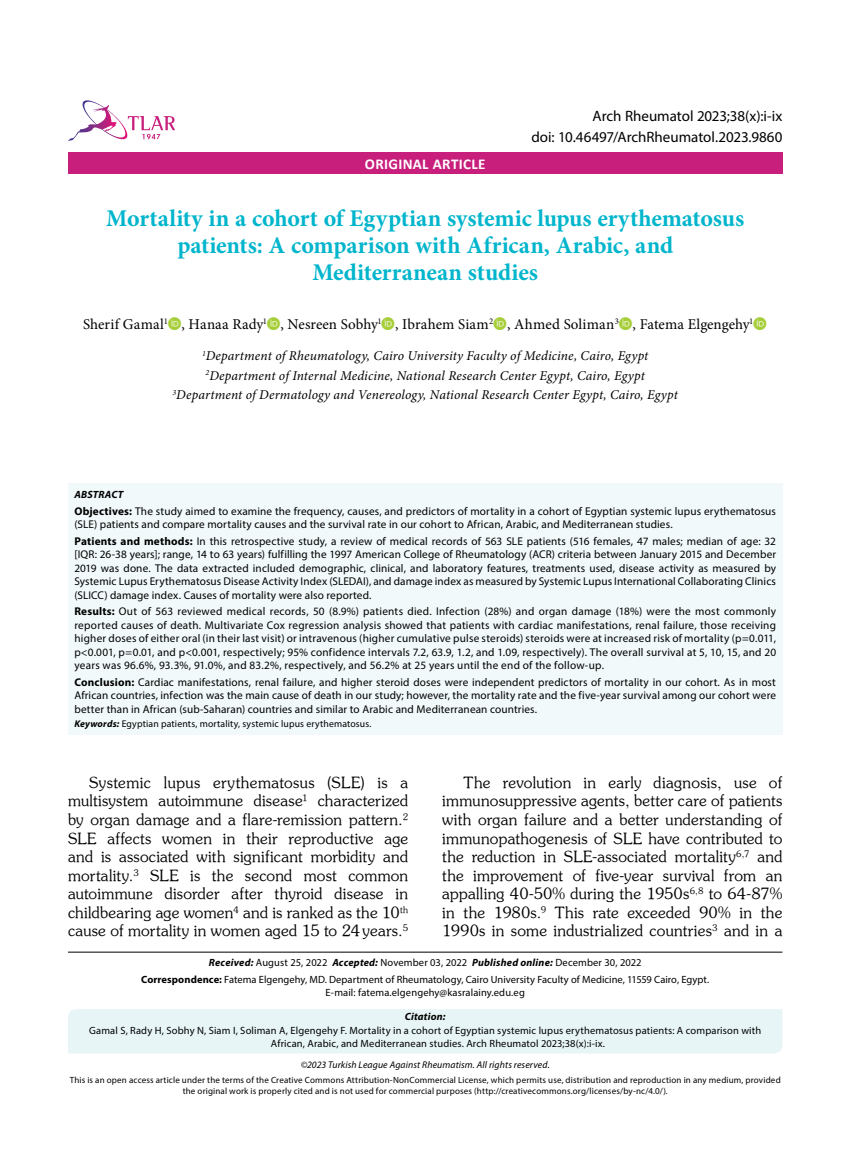
<style>
.page{position:relative;width:859px;height:1170px;background:#fff}
.page>*{position:absolute;margin:0;border:0;box-sizing:border-box;transform-origin:0 0}
.t1{font:700 24px/27px "Minion Pro";color:#00b5cc;text-align:center}
.t2{font:15.45px/18.6px "Souvenir Turk";letter-spacing:.02em;color:#000;text-align:justify}
.t3{font:15px "Minion Pro";color:#000}
.t4{font:15px "Myriad Pro";color:#000}
.t5{font:700 15px "Calibri";letter-spacing:.02em;color:#fff}
.t6{font:italic 13.5px/19.5px "Minion Pro";letter-spacing:.01em;color:#000;text-align:center}
.t7{font:11.25px/13.5px "Myriad Pro";letter-spacing:.01em;color:#000;text-align:justify}
.t8{font:10.5px/16.8px "Myriad Pro";letter-spacing:.01em;color:#000;text-align:center}
.t9{font:italic 700 10.5px "Myriad Pro";letter-spacing:.02em;color:#000}
.t10{font:9.75px "Myriad Pro";letter-spacing:.015em;color:#000}
.t11{font:italic 9.75px "Myriad Pro";letter-spacing:.01em;color:#000}
.t12{font:9px/10.8px "Myriad Pro";letter-spacing:.015em;color:#000;text-align:center}
.s1{font-weight:700}
.s2{font-weight:700;font-style:italic}
</style>
<div class="page">
<div style="left:68px;top:152px;width:714px;height:22px;background:#c81e7c"></div>
<svg style="left:68px;top:100px;width:107px;height:41px"></svg>
<div style="left:68px;top:483px;width:714px;height:251px;background:#f1f9fa"></div>
<hr style="left:68px;top:951px;width:714px;height:1px;background:#000">
<div style="left:68px;top:1009px;width:714px;height:44px;background:#e7f5f7"></div>
<h3 class="t4" style="left:593px;top:107px;width:191px">Arch Rheumatol 2023;38(x):i-ix</h3>
<h3 class="t4" style="left:531px;top:127px;width:252px">doi: 10.46497/ArchRheumatol.2023.9860</h3>
<h3 class="t5" style="left:365px;top:153px;width:122px">ORIGINAL ARTICLE</h3>
<h1 class="t1" style="left:106px;top:204px;width:639px">Mortality in a cohort of Egyptian systemic lupus erythematosus patients: A comparison with African, Arabic, and<br>Mediterranean studies</h1>
<h3 class="t3" style="left:83px;top:314px;width:672px">Sherif Gamal<sup>1</sup> , Hanaa Rady<sup>1</sup> , Nesreen Sobhy<sup>1</sup> , Ibrahem Siam<sup>2</sup> , Ahmed Soliman<sup>3</sup> , Fatema Elgengehy<sup>1</sup></h3>
<p class="t6" style="left:173px;top:346px;width:507px"><sup>1</sup>Department of Rheumatology, Cairo University Faculty of Medicine, Cairo, Egypt<br><sup>2</sup>Department of Internal Medicine, National Research Center Egypt, Cairo, Egypt<br><sup>3</sup>Department of Dermatology and Venereology, National Research Center Egypt, Cairo, Egypt</p>
<p class="t9" style="left:74px;top:488px;width:50px">ABSTRACT</p>
<p class="t7" style="left:74px;top:504px;width:703px"><span class="s1">Objectives:</span> The study aimed to examine the frequency, causes, and predictors of mortality in a cohort of Egyptian systemic lupus erythematosus (SLE) patients and compare mortality causes and the survival rate in our cohort to African, Arabic, and Mediterranean studies.</p>
<p class="t7" style="left:74px;top:534px;width:703px"><span class="s1">Patients and methods:</span> In this retrospective study, a review of medical records of 563 SLE patients (516 females, 47 males; median of age: 32 [IQR: 26-38 years]; range, 14 to 63 years) fulfilling the 1997 American College of Rheumatology (ACR) criteria between January 2015 and December 2019 was done. The data extracted included demographic, clinical, and laboratory features, treatments used, disease activity as measured by Systemic Lupus Erythematosus Disease Activity Index (SLEDAI), and damage index as measured by Systemic Lupus International Collaborating Clinics (SLICC) damage index. Causes of mortality were also reported.</p>
<p class="t7" style="left:74px;top:604px;width:703px"><span class="s1">Results:</span> Out of 563 reviewed medical records, 50 (8.9%) patients died. Infection (28%) and organ damage (18%) were the most commonly reported causes of death. Multivariate Cox regression analysis showed that patients with cardiac manifestations, renal failure, those receiving higher doses of either oral (in their last visit) or intravenous (higher cumulative pulse steroids) steroids were at increased risk of mortality (p=0.011, p&lt;0.001, p=0.01, and p&lt;0.001, respectively; 95% confidence intervals 7.2, 63.9, 1.2, and 1.09, respectively). The overall survival at 5, 10, 15, and 20 years was 96.6%, 93.3%, 91.0%, and 83.2%, respectively, and 56.2% at 25 years until the end of the follow-up.</p>
<p class="t7" style="left:74px;top:675px;width:703px"><span class="s1">Conclusion:</span> Cardiac manifestations, renal failure, and higher steroid doses were independent predictors of mortality in our cohort. As in most African countries, infection was the main cause of death in our study; however, the mortality rate and the five-year survival among our cohort were better than in African (sub-Saharan) countries and similar to Arabic and Mediterranean countries.</p>
<p class="t10" style="left:74px;top:718px;width:298px"><span class="s2">Keywords:</span> Egyptian patients, mortality, systemic lupus erythematosus.</p>
<p class="t2" style="left:68px;top:772px;width:342px;text-indent:21px">Systemic lupus erythematosus (SLE) is a multisystem autoimmune disease<sup>1</sup> characterized by organ damage and a flare-remission pattern.<sup>2<br></sup>SLE affects women in their reproductive age and is associated with significant morbidity and mortality.<sup>3</sup> SLE is the second most common autoimmune disorder after thyroid disease in childbearing age women<sup>4</sup> and is ranked as the 10<sup>th </sup>cause of mortality in women aged 15 to 24years.<sup>5</sup></p>
<p class="t2" style="left:442px;top:772px;width:342px;text-indent:21px">The revolution in early diagnosis, use of immunosuppressive agents, better care of patients with organ failure and a better understanding of immunopathogenesis of SLE have contributed to the reduction in SLE-associated mortality<sup>6,7</sup> and the improvement of five-year survival from an appalling 40-50% during the 1950s<sup>6,8</sup> to 64-87% in the 1980s.<sup>9</sup> This rate exceeded 90% in the 1990s in some industrialized countries<sup>3</sup> and in a</p>
<p class="t8" style="left:141px;top:954px;width:570px"><span class="s2">Received:</span> August 25, 2022 <span class="s2">Accepted:</span> November 03, 2022 <span class="s2">Published online:</span> December 30, 2022<br><span class="s1">Correspondence:</span> Fatema Elgengehy, MD. Department of Rheumatology, Cairo University Faculty of Medicine, 11559 Cairo, Egypt.</p>
<p class="t8" style="left:326px;top:983px;width:201px">E-mail: fatema.elgengehy@kasralainy.edu.eg</p>
<p class="t9" style="left:405px;top:1009px;width:42px">Citation:</p>
<p class="t8" style="left:271px;top:1024px;width:492px;line-height:12.6px;text-align:left;text-indent:-182px">Gamal S, Rady H, Sobhy N, Siam I, Soliman A, Elgengehy F. Mortality in a cohort of Egyptian systemic lupus erythematosus patients: A comparison with<br>African, Arabic, and Mediterranean studies. Arch Rheumatol 2023;38(x):i-ix.</p>
<p class="t11" style="left:301px;top:1058px;width:251px">©2023 Turkish League Against Rheumatism. All rights reserved.</p>
<p class="t12" style="left:70px;top:1074px;width:713px">This is an open access article under the terms of the Creative Commons Attribution-NonCommercial License, which permits use, distribution and reproduction in any medium, provided the original work is properly cited and is not used for commercial purposes (http://creativecommons.org/licenses/by-nc/4.0/).</p>
</div>
